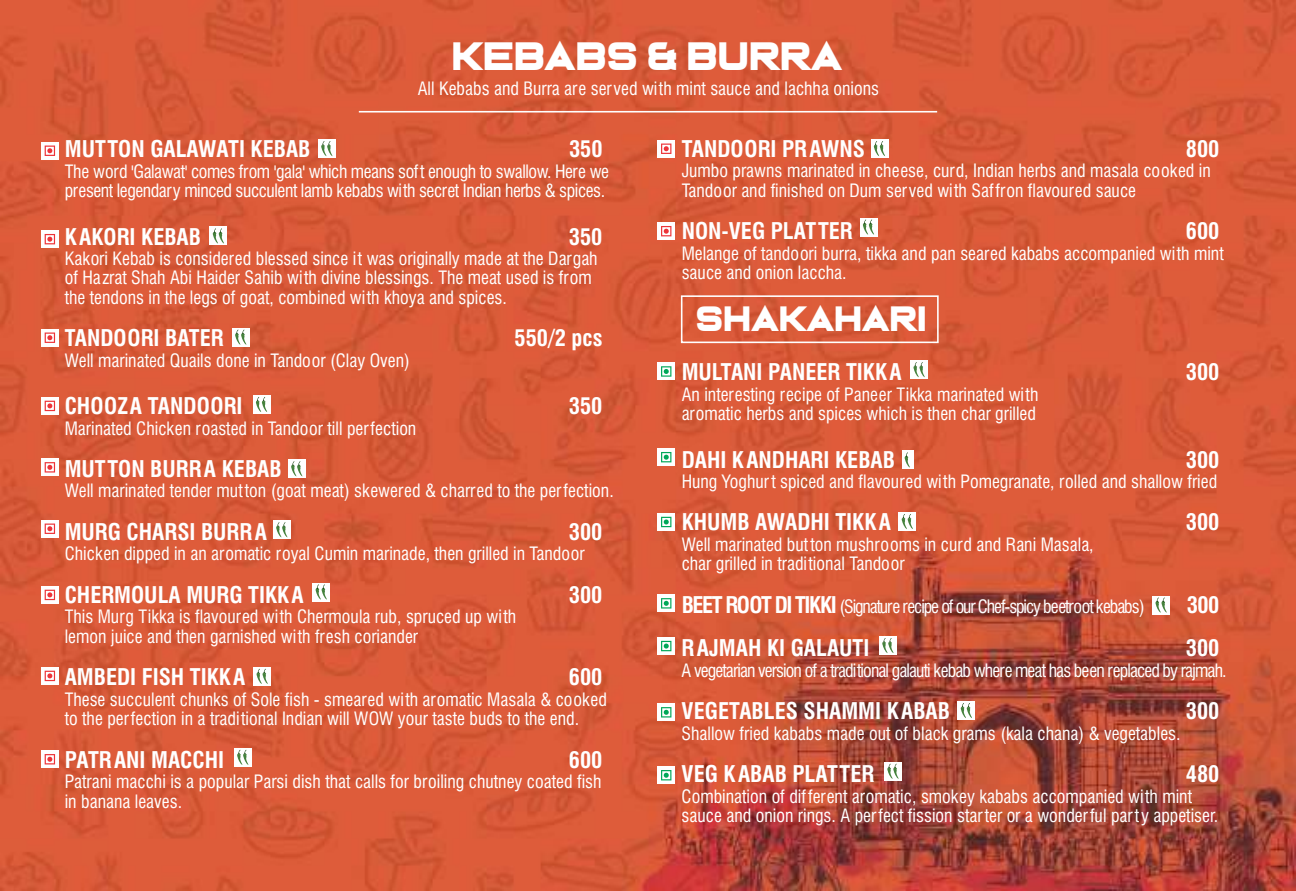
<style>
.page{position:relative;width:1296px;height:891px;background:#fff}
.page>*{position:absolute;margin:0;border:0;box-sizing:border-box;transform-origin:0 0}
.t1{font:35.55px "Dispence";color:#fff}
.t2{font:31.5px "Dispence";color:#fff}
.t3{font:700 condensed 22.5px "Halvett";color:#fff}
.t4{font:18px/19.3px "Halvett Condensed";color:#fff}
.t5{font:18px/19.3px "Halvett Condensed";letter-spacing:-.025em;color:#fff}
.t6{font:18px "Halvett Condensed";letter-spacing:-.05em;color:#fff}
.t7{font:18px "Halvett Condensed";letter-spacing:-.06em;color:#fff}
.s1{font-family:"Halvett";font-weight:700;font-stretch:condensed;font-size:22.5px}
</style>
<div class="page">
<img style="left:0;top:0;width:1296px;height:891px">
<hr style="left:359px;top:111px;width:578px;height:2px;background:#fff">
<div style="left:681px;top:295px;width:258px;height:48px;border:2px solid #fff"></div>
<div style="left:657px;top:222px;width:18px;height:18px;background:#fff"></div>
<svg style="left:661px;top:226px;width:10px;height:10px"></svg>
<div style="left:657px;top:140px;width:18px;height:18px;background:#fff"></div>
<svg style="left:661px;top:144px;width:10px;height:10px"></svg>
<svg style="left:41px;top:142px;width:18px;height:18px"></svg>
<svg style="left:45px;top:146px;width:10px;height:10px"></svg>
<svg style="left:41px;top:230px;width:18px;height:18px"></svg>
<svg style="left:45px;top:234px;width:10px;height:10px"></svg>
<svg style="left:41px;top:329px;width:18px;height:18px"></svg>
<svg style="left:45px;top:333px;width:10px;height:10px"></svg>
<svg style="left:41px;top:397px;width:18px;height:18px"></svg>
<svg style="left:45px;top:401px;width:10px;height:10px"></svg>
<div style="left:41px;top:458px;width:18px;height:18px;background:#fff"></div>
<svg style="left:45px;top:462px;width:10px;height:11px"></svg>
<svg style="left:41px;top:520px;width:18px;height:18px"></svg>
<svg style="left:45px;top:524px;width:10px;height:10px"></svg>
<svg style="left:41px;top:586px;width:18px;height:18px"></svg>
<svg style="left:45px;top:590px;width:10px;height:10px"></svg>
<svg style="left:41px;top:667px;width:18px;height:18px"></svg>
<svg style="left:45px;top:671px;width:10px;height:10px"></svg>
<svg style="left:41px;top:750px;width:18px;height:18px"></svg>
<svg style="left:45px;top:754px;width:10px;height:10px"></svg>
<div style="left:657px;top:363px;width:18px;height:17px;background:#fff"></div>
<div style="left:657px;top:448px;width:18px;height:18px;background:#fff"></div>
<svg style="left:657px;top:513px;width:18px;height:18px"></svg>
<div style="left:657px;top:594px;width:18px;height:18px;background:#fff"></div>
<svg style="left:657px;top:637px;width:18px;height:18px"></svg>
<div style="left:657px;top:703px;width:18px;height:18px;background:#fff"></div>
<div style="left:657px;top:766px;width:18px;height:18px;background:#fff"></div>
<svg style="left:661px;top:366px;width:10px;height:11px"></svg>
<svg style="left:661px;top:452px;width:10px;height:10px"></svg>
<svg style="left:661px;top:517px;width:10px;height:10px"></svg>
<svg style="left:661px;top:598px;width:10px;height:11px"></svg>
<svg style="left:661px;top:641px;width:10px;height:10px"></svg>
<svg style="left:661px;top:707px;width:10px;height:11px"></svg>
<svg style="left:661px;top:770px;width:10px;height:10px"></svg>
<div style="left:318px;top:139px;width:17px;height:19px;background:#fff"></div>
<svg style="left:321px;top:141px;width:12px;height:15px"></svg>
<div style="left:210px;top:227px;width:17px;height:18px;background:#fff"></div>
<svg style="left:213px;top:228px;width:11px;height:16px"></svg>
<div style="left:232px;top:328px;width:17px;height:19px;background:#fff"></div>
<svg style="left:235px;top:330px;width:12px;height:15px"></svg>
<div style="left:253px;top:395px;width:17px;height:19px;background:#fff"></div>
<svg style="left:256px;top:397px;width:11px;height:15px"></svg>
<div style="left:288px;top:460px;width:17px;height:18px;background:#fff"></div>
<svg style="left:291px;top:461px;width:12px;height:16px"></svg>
<div style="left:273px;top:520px;width:17px;height:19px;background:#fff"></div>
<svg style="left:276px;top:522px;width:12px;height:16px"></svg>
<div style="left:313px;top:583px;width:17px;height:18px;background:#fff"></div>
<svg style="left:315px;top:584px;width:12px;height:16px"></svg>
<div style="left:254px;top:667px;width:17px;height:19px;background:#fff"></div>
<svg style="left:256px;top:669px;width:12px;height:15px"></svg>
<div style="left:234px;top:748px;width:17px;height:19px;background:#fff"></div>
<svg style="left:237px;top:750px;width:12px;height:15px"></svg>
<div style="left:871px;top:139px;width:17px;height:19px;background:#fff"></div>
<svg style="left:874px;top:141px;width:11px;height:15px"></svg>
<div style="left:860px;top:218px;width:17px;height:18px;background:#fff"></div>
<svg style="left:863px;top:219px;width:11px;height:16px"></svg>
<div style="left:911px;top:360px;width:17px;height:19px;background:#fff"></div>
<svg style="left:913px;top:362px;width:12px;height:16px"></svg>
<div style="left:899px;top:512px;width:17px;height:19px;background:#fff"></div>
<svg style="left:902px;top:514px;width:11px;height:15px"></svg>
<div style="left:902px;top:451px;width:11px;height:18px;background:#fff"></div>
<svg style="left:905px;top:452px;width:5px;height:16px"></svg>
<div style="left:879px;top:636px;width:17px;height:19px;background:#fff"></div>
<svg style="left:882px;top:638px;width:12px;height:15px"></svg>
<div style="left:1153px;top:596px;width:17px;height:18px;background:#fff"></div>
<svg style="left:1155px;top:597px;width:12px;height:16px"></svg>
<div style="left:958px;top:701px;width:17px;height:19px;background:#fff"></div>
<svg style="left:961px;top:703px;width:11px;height:15px"></svg>
<div style="left:884px;top:762px;width:18px;height:19px;background:#fff"></div>
<svg style="left:887px;top:764px;width:12px;height:15px"></svg>
<h1 class="t1" style="left:454px;top:45px;width:392px">KEBABS &amp; BURRA</h1>
<p class="t4" style="left:418px;top:79px;width:463px">All Kebabs and Burra are served with mint sauce and lachha onions</p>
<p class="t3" style="left:65px;top:136px;width:247px">MUTTON GALAWATI KEBAB</p>
<p class="t3" style="left:569px;top:136px;width:35px">350</p>
<p class="t5" style="left:65px;top:161px;width:546px">The word 'Galawat' comes from 'gala' which means soft enough to swallow. Here we present legendary minced succulent lamb kebabs with secret Indian herbs &amp; spices.</p>
<p class="t3" style="left:65px;top:223px;width:138px">KAKORI KEBAB</p>
<p class="t3" style="left:569px;top:223px;width:35px">350</p>
<p class="t4" style="left:65px;top:249px;width:534px">Kakori Kebab is considered blessed since it was originally made at the Dargah of Hazrat Shah Abi Haider Sahib with divine blessings. The meat used is from the tendons in the legs of goat, combined with khoya and spices.</p>
<p class="t3" style="left:65px;top:325px;width:160px">TANDOORI BATER</p>
<p class="t3" style="left:514px;top:325px;width:90px">550/2 pcs</p>
<p class="t4" style="left:65px;top:350px;width:347px">Well marinated Quails done in Tandoor (Clay Oven)</p>
<p class="t3" style="left:65px;top:393px;width:179px">CHOOZA TANDOORI</p>
<p class="t3" style="left:569px;top:393px;width:35px">350</p>
<p class="t4" style="left:65px;top:418px;width:353px">Marinated Chicken roasted in Tandoor till perfection</p>
<p class="t3" style="left:65px;top:456px;width:218px">MUTTON BURRA KEBAB</p>
<p class="t4" style="left:65px;top:481px;width:551px">Well marinated tender mutton (goat meat) skewered &amp; charred to the perfection.</p>
<p class="t3" style="left:65px;top:519px;width:204px">MURG CHARSI BURRA</p>
<p class="t3" style="left:569px;top:519px;width:35px">300</p>
<p class="t4" style="left:65px;top:544px;width:522px">Chicken dipped in an aromatic royal Cumin marinade, then grilled in Tandoor</p>
<p class="t3" style="left:65px;top:581px;width:241px">CHERMOULA MURG TIKKA</p>
<p class="t3" style="left:569px;top:581px;width:35px">300</p>
<p class="t4" style="left:65px;top:607px;width:453px">This Murg Tikka is flavoured with Chermoula rub, spruced up with lemon juice and then garnished with fresh coriander</p>
<p class="t3" style="left:65px;top:664px;width:182px">AMBEDI FISH TIKKA</p>
<p class="t3" style="left:569px;top:664px;width:35px">600</p>
<p class="t4" style="left:65px;top:690px;width:544px">These succulent chunks of Sole fish - smeared with aromatic Masala &amp; cooked to the perfection in a traditional Indian will WOW your taste buds to the end.</p>
<p class="t3" style="left:65px;top:746px;width:161px">PATRANI MACCHI</p>
<p class="t3" style="left:569px;top:746px;width:35px">600</p>
<p class="t4" style="left:65px;top:772px;width:538px">Patrani macchi is a popular Parsi dish that calls for broiling chutney coated fish in banana leaves.</p>
<p class="t3" style="left:682px;top:135px;width:185px">TANDOORI PRAWNS</p>
<p class="t3" style="left:1186px;top:135px;width:35px">800</p>
<p class="t4" style="left:682px;top:161px;width:531px">Jumbo prawns marinated in cheese, curd, Indian herbs and masala cooked in<br>Tandoor and finished on Dum served with Saffron flavoured sauce</p>
<p class="t3" style="left:682px;top:218px;width:173px">NON-VEG PLATTER</p>
<p class="t3" style="left:1186px;top:218px;width:35px">600</p>
<p class="t4" style="left:682px;top:243px;width:544px">Melange of tandoori burra, tikka and pan seared kababs accompanied with mint sauce and onion laccha.</p>
<h2 class="t2" style="left:697px;top:309px;width:232px">SHAKAHARI</h2>
<p class="t3" style="left:682px;top:359px;width:221px">MULTANI PANEER TIKKA</p>
<p class="t3" style="left:1186px;top:359px;width:35px">300</p>
<p class="t4" style="left:682px;top:384px;width:358px">An interesting recipe of Paneer Tikka marinated with aromatic herbs and spices which is then char grilled</p>
<p class="t3" style="left:682px;top:446px;width:215px">DAHI KANDHARI KEBAB</p>
<p class="t3" style="left:1186px;top:446px;width:35px">300</p>
<p class="t4" style="left:682px;top:472px;width:537px">Hung Yoghurt spiced and flavoured with Pomegranate, rolled and shallow fried</p>
<p class="t3" style="left:682px;top:509px;width:211px">KHUMB AWADHI TIKKA</p>
<p class="t3" style="left:1186px;top:509px;width:35px">300</p>
<p class="t4" style="left:682px;top:535px;width:414px">Well marinated button mushrooms in curd and Rani Masala, char grilled in traditional Tandoor</p>
<p class="t7" style="left:682px;top:596px;width:465px"><span class="s1">BEET ROOT DI TIKKI</span> (Signature recipe of our Chef-spicy beetroot kebabs)</p>
<p class="t3" style="left:1187px;top:591px;width:34px">300</p>
<p class="t3" style="left:682px;top:635px;width:189px">RAJMAH KI GALAUTI</p>
<p class="t3" style="left:1186px;top:635px;width:35px">300</p>
<p class="t6" style="left:682px;top:660px;width:547px">A vegetarian version of a traditional galauti kebab where meat has been replaced by rajmah.</p>
<p class="t3" style="left:682px;top:698px;width:270px">VEGETABLES SHAMMI KABAB</p>
<p class="t3" style="left:1186px;top:698px;width:35px">300</p>
<p class="t4" style="left:682px;top:724px;width:500px">Shallow fried kababs made out of black grams (kala chana) &amp; vegetables.</p>
<p class="t3" style="left:682px;top:761px;width:194px">VEG KABAB PLATTER</p>
<p class="t3" style="left:1186px;top:761px;width:35px">480</p>
<p class="t4" style="left:682px;top:787px;width:538px">Combination of different aromatic, smokey kababs accompanied with mint sauce and onion rings. A perfect fission starter or a wonderful party appetiser.</p>
</div>
